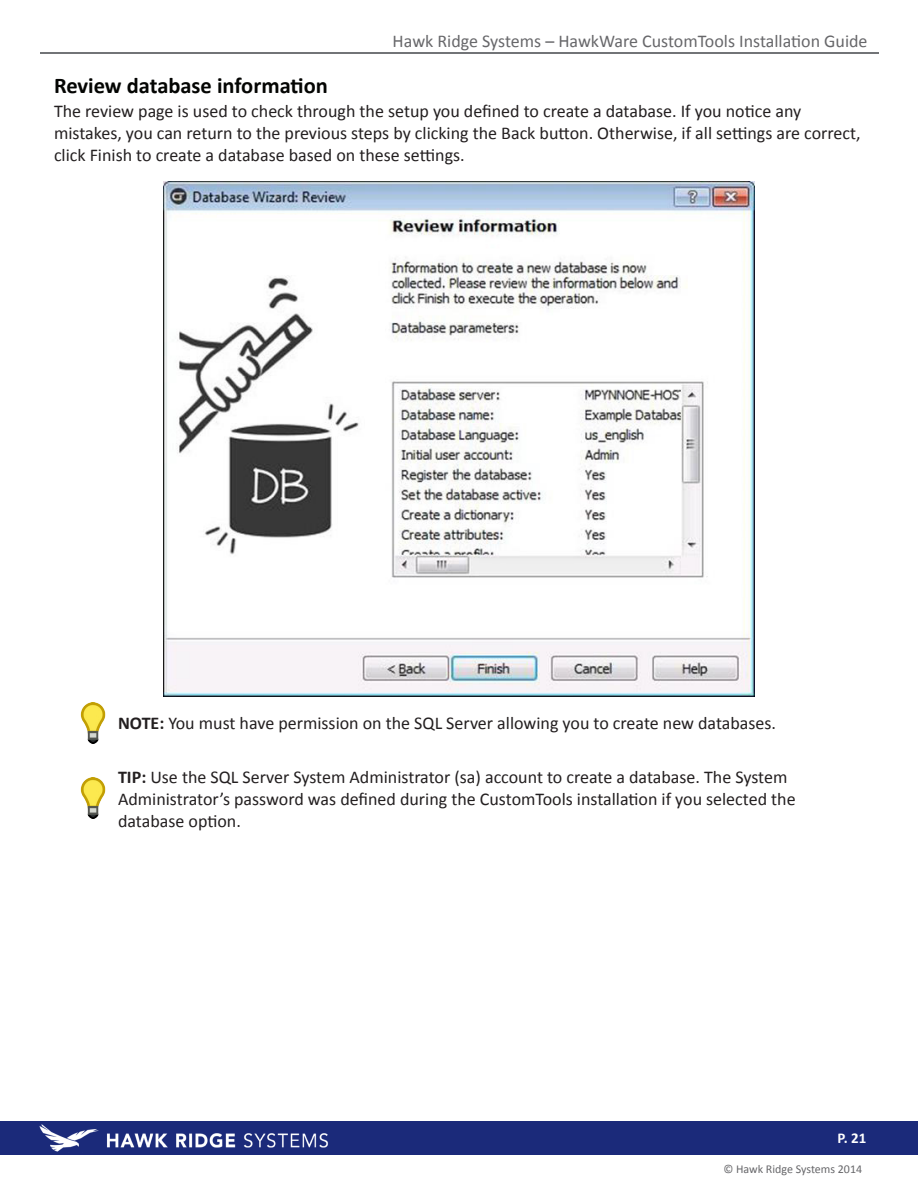
<style>
.page{position:relative;width:918px;height:1188px;background:#fff}
.page>*{position:absolute;margin:0;border:0;box-sizing:border-box;transform-origin:0 0}
.t1{font:700 22.5px "Calibri";color:#040503}
.t2{font:18px/21.6px "Calibri";color:#231f20}
.t3{font:18px "Calibri";color:#67676a}
.t4{font:700 15px "Calibri";color:#fff}
.t5{font:12px "Calibri";color:#67676a}
.s1{font-weight:700}
</style>
<div class="page">
<hr style="left:40px;top:52px;width:838px;height:2px;background:#727477">
<div style="left:0;top:1121px;width:918px;height:34px;background:#1b2a7a"></div>
<img style="left:39px;top:1124px;width:60px;height:28px">
<img style="left:107px;top:1133px;width:221px;height:15px">
<img style="left:164px;top:182px;width:590px;height:514px">
<img style="left:80px;top:702px;width:26px;height:42px">
<img style="left:80px;top:777px;width:26px;height:42px">
<p class="t3" style="left:393px;top:30px;width:476px">Hawk Ridge Systems – HawkWare CustomTools Installation Guide</p>
<p class="t1" style="left:54px;top:72px;width:275px">Review database information</p>
<p class="t2" style="left:54px;top:101px;width:808px">The review page is used to check through the setup you defined to create a database. If you notice any mistakes, you can return to the previous steps by clicking the Back button. Otherwise, if all settings are correct, click Finish to create a database based on these settings.</p>
<p class="t2" style="left:118px;top:712px;width:660px"><span class="s1">NOTE:</span> You must have permission on the SQL Server allowing you to create new databases.</p>
<p class="t2" style="left:118px;top:767px;width:679px"><span class="s1">TIP:</span> Use the SQL Server System Administrator (sa) account to create a database. The System<br>Administrator’s password was defined during the CustomTools installation if you selected the database option.</p>
<p class="t4" style="left:838px;top:1128px;width:30px">P. 21</p>
<p class="t5" style="left:723px;top:1162px;width:140px">© Hawk Ridge Systems 2014</p>
</div>
